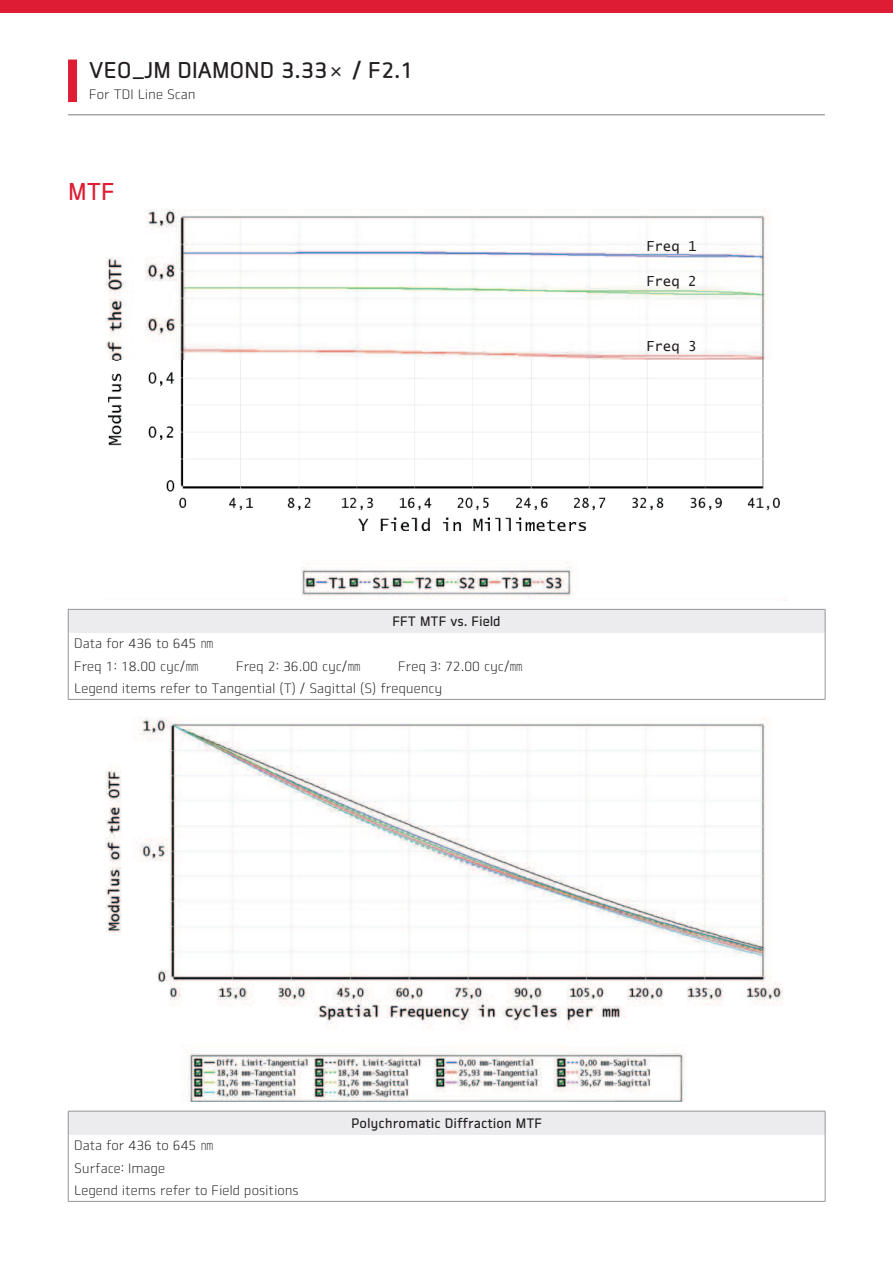
<style>
.page{position:relative;width:893px;height:1263px;background:#fff}
.page>*{position:absolute;margin:0;border:0;box-sizing:border-box;transform-origin:0 0}
.t1{font:24px "Vieworks B";color:#de1d35}
.t2{font:22.5px "Vieworks B";color:#231f20}
.t3{font:13.95px "Lucida Sans Typewriter";color:#231f20}
.t4{font:13.5px/22.5px "Vieworks L";color:#231f20}
.t5{font:13.5px "Vieworks B";color:#231f20}
.s1{font-family:"MS UI Gothic";font-size:18px}
</style>
<div class="page">
<div style="left:68px;top:60px;width:9px;height:42px;background:#de1d35"></div>
<hr style="left:68px;top:115px;width:757px;height:1px;background:#797f84">
<div style="left:0;top:0;width:893px;height:13px;background:#de1d35"></div>
<div style="left:68px;top:609px;width:757px;height:23px;background:#ececee"></div>
<hr style="left:68px;top:609px;width:757px;height:1px;background:#939598">
<svg style="left:68px;top:610px;width:1px;height:22px"></svg>
<svg style="left:825px;top:609px;width:1px;height:23px"></svg>
<hr style="left:68px;top:632px;width:1px;height:67px;background:#939598">
<hr style="left:825px;top:632px;width:1px;height:67px;background:#939598">
<hr style="left:68px;top:699px;width:757px;height:1px;background:#939598">
<div style="left:68px;top:1111px;width:757px;height:23px;background:#ececee"></div>
<hr style="left:68px;top:1111px;width:757px;height:1px;background:#939598">
<svg style="left:68px;top:1111px;width:1px;height:23px"></svg>
<svg style="left:825px;top:1111px;width:1px;height:23px"></svg>
<hr style="left:68px;top:1134px;width:1px;height:67px;background:#939598">
<hr style="left:825px;top:1134px;width:1px;height:67px;background:#939598">
<hr style="left:68px;top:1201px;width:757px;height:1px;background:#939598">
<img style="left:106px;top:209px;width:674px;height:388px">
<img style="left:106px;top:717px;width:677px;height:385px">
<h2 class="t2" style="left:89px;top:57px;width:326px">VEO_JM DIAMOND 3.33<span class="s1">×</span> / F2.1</h2>
<p class="t4" style="left:89px;top:83px;width:108px">For TDI Line Scan</p>
<h1 class="t1" style="left:68px;top:177px;width:48px">MTF</h1>
<p class="t5" style="left:393px;top:613px;width:110px">FFT MTF vs. Field</p>
<p class="t4" style="left:74px;top:632px;width:141px">Data for 436 to 645 ㎚<br>Freq 1: 18.00 cyc/㎜</p>
<p class="t4" style="left:74px;top:655px;width:450px;text-indent:324px">Freq 3: 72.00 cyc/㎜<br>Legend items refer to Tangential (T) / Sagittal (S) frequency</p>
<p class="t4" style="left:236px;top:655px;width:126px">Freq 2: 36.00 cyc/㎜</p>
<p class="t3" style="left:646px;top:240px;width:52px">Freq 1</p>
<p class="t3" style="left:646px;top:276px;width:52px">Freq 2</p>
<p class="t3" style="left:646px;top:341px;width:52px">Freq 3</p>
<p class="t4" style="left:74px;top:1134px;width:226px">Data for 436 to 645 ㎚<br>Surface: Image<br>Legend items refer to Field positions</p>
<p class="t5" style="left:351px;top:1115px;width:192px">Polychromatic Diffraction MTF</p>
</div>
